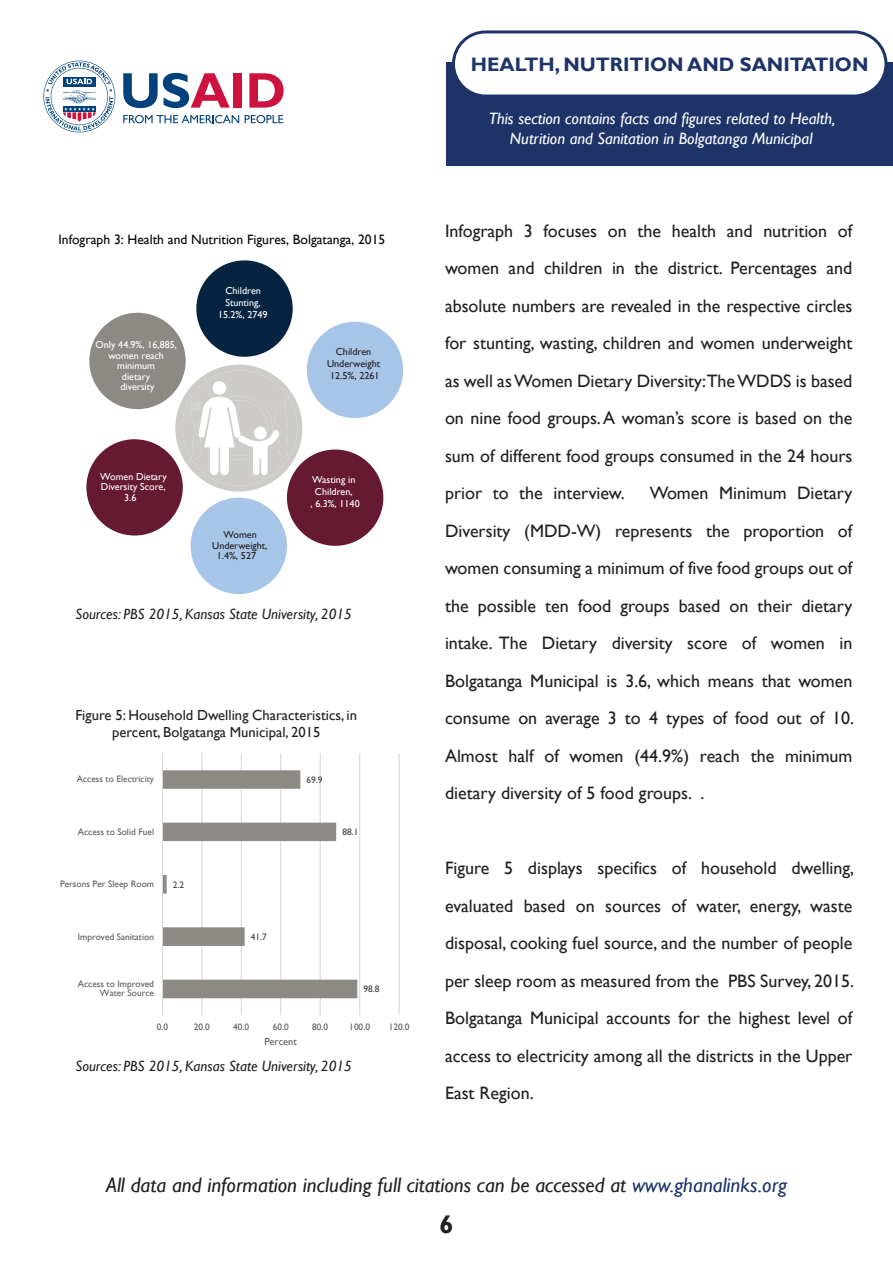
<style>
.page{position:relative;width:893px;height:1263px;background:#fff}
.page>*{position:absolute;margin:0;border:0;box-sizing:border-box;transform-origin:0 0}
.t1{font:700 25.5px "Gill Sans";color:#231f20}
.t2{font:italic 21px "Gill Sans";color:#231f20}
.t3{font:700 19.5px "Gill Sans";color:#1e3468}
.t4{font:18px/37.5px "Gill Sans";color:#231f20;text-align:justify}
.t5{font:italic 16.5px/19.8px "Gill Sans";color:#fff;text-align:center}
.t6{font:italic 14.85px "Gill Sans";color:#231f20}
.t7{font:14.55px/17px "Gill Sans";color:#231f20;text-align:center}
.t8{font:13.65px "Gill Sans";color:#050504}
.t9{font:10.35px "Gill Sans";color:#5a5a5a}
.t10{font:10.05px/12px "Gill Sans";color:#fff;text-align:center}
.t11{font:10.05px/12px "Gill Sans";color:#231f20;text-align:center}
.t12{font:9.3px/8.2px "Gill Sans";color:#5a5a5a;text-align:right}
.t13{font:9.3px "Gill Sans";letter-spacing:.005em;color:#414040}
.s1{color:#1e3468}
</style>
<div class="page">
<div style="left:446px;top:63px;width:447px;height:103px;background:#1e3468"></div>
<div style="left:453px;top:32px;width:433px;height:64px;background:#fff;border-radius:32px"></div>
<div style="left:452px;top:30px;width:435px;height:68px;border:3px solid #1e3468;border-radius:32px"></div>
<svg style="left:175px;top:364px;width:127px;height:128px"></svg>
<div style="left:213px;top:381px;width:13px;height:14px;background:#fff;border-radius:50%"></div>
<div style="left:254px;top:427px;width:13px;height:12px;background:#fff;border-radius:50%"></div>
<div style="left:196px;top:260px;width:97px;height:97px;background:#062442;border-radius:50%"></div>
<div style="left:307px;top:322px;width:96px;height:96px;background:#a7c5e7;border-radius:50%"></div>
<div style="left:287px;top:449px;width:96px;height:97px;background:#651a31;border-radius:50%"></div>
<div style="left:191px;top:498px;width:96px;height:96px;background:#a7c5e7;border-radius:50%"></div>
<div style="left:86px;top:439px;width:97px;height:96px;background:#651a31;border-radius:50%"></div>
<div style="left:89px;top:313px;width:97px;height:96px;background:#8d8a86;border-radius:50%"></div>
<svg style="left:123px;top:115px;width:116px;height:8px"></svg>
<svg style="left:245px;top:115px;width:38px;height:8px"></svg>
<svg style="left:123px;top:73px;width:107px;height:35px"></svg>
<div style="left:234px;top:73px;width:8px;height:35px;background:#cd123d"></div>
<svg style="left:249px;top:73px;width:35px;height:35px"></svg>
<svg style="left:43px;top:61px;width:72px;height:71px"></svg>
<hr style="left:399px;top:753px;width:1px;height:262px;background:#d9d9d8">
<hr style="left:359px;top:753px;width:1px;height:262px;background:#d9d9d8">
<hr style="left:320px;top:753px;width:1px;height:262px;background:#d9d9d8">
<hr style="left:280px;top:753px;width:1px;height:262px;background:#d9d9d8">
<hr style="left:241px;top:753px;width:1px;height:262px;background:#d9d9d8">
<hr style="left:201px;top:753px;width:1px;height:262px;background:#d9d9d8">
<svg style="left:163px;top:770px;width:194px;height:228px"></svg>
<hr style="left:162px;top:753px;width:1px;height:262px;background:#d9d9d8">
<p class="t8" style="left:59px;top:231px;width:328px">Infograph 3: Health and Nutrition Figures, Bolgatanga, 2015</p>
<p class="t10" style="left:96px;top:340px;width:83px;line-height:10.5px">Only 44.9%, 16,885, women reach minimum<br>dietary<br>diversity</p>
<p class="t10" style="left:100px;top:470px;width:68px">Women Dietary</p>
<p class="t10" style="left:101px;top:481px;width:66px">Diversity Score,</p>
<p class="t10" style="left:124px;top:491px;width:14px">3.6</p>
<p class="t10" style="left:218px;top:284px;width:51px">Children<br>Stunting,<br>15.2%, 2749</p>
<p class="t11" style="left:223px;top:529px;width:35px">Women</p>
<p class="t11" style="left:212px;top:539px;width:57px">Underweight,</p>
<p class="t11" style="left:217px;top:550px;width:41px">1.4%, 527</p>
<p class="t11" style="left:327px;top:346px;width:55px">Children<br>Underweight<br>12.5%, 2261</p>
<p class="t10" style="left:310px;top:474px;width:51px">Wasting in<br>Children,<br>, 6.3%, 1140</p>
<p class="t6" style="left:76px;top:606px;width:278px">Sources: PBS 2015, Kansas State University, 2015</p>
<p class="t7" style="left:75px;top:707px;width:283px">Figure 5: Household Dwelling Characteristics, in percent, Bolgatanga Municipal, 2015</p>
<p class="t12" style="left:77px;top:775px;width:79px">Access to Electricity</p>
<p class="t13" style="left:306px;top:774px;width:18px">69.9</p>
<p class="t12" style="left:78px;top:828px;width:78px">Access to Solid Fuel</p>
<p class="t13" style="left:342px;top:827px;width:18px">88.1</p>
<p class="t12" style="left:60px;top:880px;width:95px">Persons Per Sleep Room</p>
<p class="t13" style="left:173px;top:879px;width:13px">2.2</p>
<p class="t12" style="left:78px;top:932px;width:78px">Improved Sanitation</p>
<p class="t13" style="left:251px;top:931px;width:18px">41.7</p>
<p class="t12" style="left:78px;top:980px;width:78px">Access to Improved<br>Water Source</p>
<p class="t13" style="left:363px;top:984px;width:18px">98.8</p>
<p class="t12" style="left:157px;top:1022px;width:13px">0.0</p>
<p class="t12" style="left:194px;top:1022px;width:18px">20.0</p>
<p class="t12" style="left:233px;top:1022px;width:18px">40.0</p>
<p class="t12" style="left:273px;top:1022px;width:18px">60.0</p>
<p class="t12" style="left:312px;top:1022px;width:18px">80.0</p>
<p class="t12" style="left:349px;top:1022px;width:22px">100.0</p>
<p class="t12" style="left:389px;top:1022px;width:22px">120.0</p>
<p class="t9" style="left:264px;top:1035px;width:34px">Percent</p>
<p class="t6" style="left:76px;top:1057px;width:278px">Sources: PBS 2015, Kansas State University, 2015</p>
<p class="t3" style="left:471px;top:52px;width:399px">HEALTH, NUTRITION AND SANITATION</p>
<p class="t5" style="left:489px;top:108px;width:348px">This section contains facts and figures related to Health,<br>Nutrition and Sanitation in Bolgatanga Municipal</p>
<p class="t4" style="left:445px;top:212px;width:409px">Infograph 3 focuses on the health and nutrition of women and children in the district. Percentages and absolute numbers are revealed in the respective circles for stunting, wasting, children and women underweight as well as Women Dietary Diversity:The WDDS is based on nine food groups. A woman’s score is based on the sum of different food groups consumed in the 24 hours prior to the interview.</p>
<p class="t4" style="left:445px;top:475px;width:411px;text-indent:205px">Women Minimum Dietary Diversity (MDD-W) represents the proportion of women consuming a minimum of five food groups out of the possible ten food groups based on their dietary intake. The Dietary diversity score of women in Bolgatanga Municipal is 3.6, which means that women consume on average 3 to 4 types of food out of 10.<br>Almost half of women (44.9%) reach the minimum dietary diversity of 5 food groups. .</p>
<p class="t4" style="left:445px;top:849px;width:411px">Figure 5 displays specifics of household dwelling, evaluated based on sources of water, energy, waste disposal, cooking fuel source, and the number of people per sleep room as measured from the PBS Survey, 2015.<br>Bolgatanga Municipal accounts for the highest level of access to electricity among all the districts in the Upper East Region.</p>
<p class="t2" style="left:106px;top:1173px;width:683px">All data and information including full citations can be accessed at <span class="s1">www.ghanalinks.org</span></p>
<h1 class="t1" style="left:439px;top:1209px;width:16px">6</h1>
</div>
